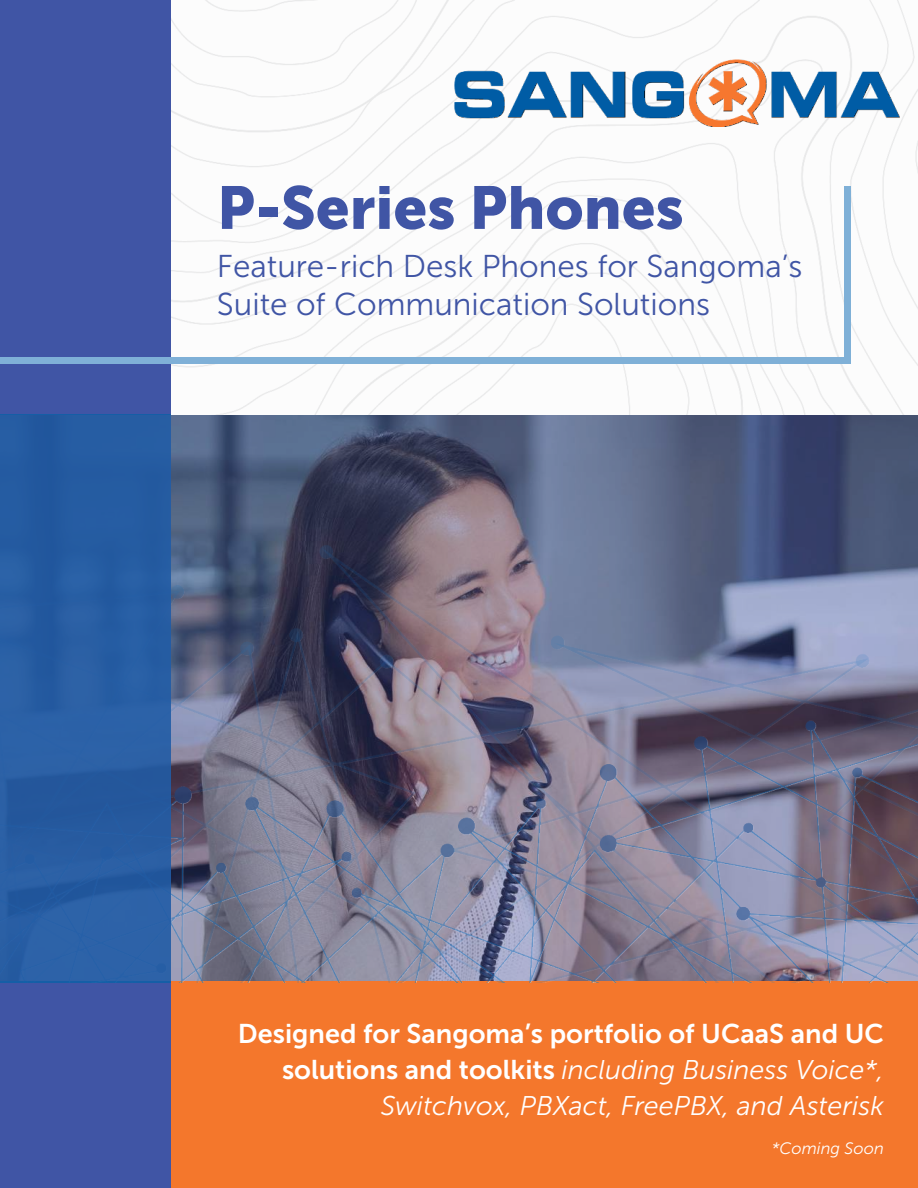
<style>
.page{position:relative;width:918px;height:1188px;background:#fff}
.page>*{position:absolute;margin:0;border:0;box-sizing:border-box;transform-origin:0 0}
.t1{font:60px "Museo Sans 900";color:#4055a5}
.t2{font:31.5px/37.8px "Museo Sans 300";color:#4055a5}
.t3{font:italic 27px/36px "Museo Sans 300";color:#fff;text-align:right}
.t4{font:27px "Museo Sans 700";color:#fff}
.t5{font:italic 16.5px "Museo Sans 300";color:#fff}
.s1{font-family:"Museo Sans 700";font-style:normal}
</style>
<div class="page">
<div style="left:169px;top:981px;width:749px;height:207px;background:#f4772c"></div>
<img style="left:454px;top:59px;width:446px;height:68px">
<div style="left:0;top:0;width:170px;height:1188px;background:#4055a5"></div>
<svg style="left:0;top:415px;width:918px;height:566px;background:#606c8d"></svg>
<div style="left:844px;top:186px;width:7px;height:178px;background:#7fb0d7"></div>
<div style="left:0;top:357px;width:846px;height:7px;background:#7fb0d7"></div>
<h1 class="t1" style="left:217px;top:185px;width:468px">P-Series Phones</h1>
<p class="t2" style="left:217px;top:250px;width:587px">Feature-rich Desk Phones for Sangoma’s<br>Suite of Communication Solutions</p>
<p class="t4" style="left:238px;top:1023px;width:647px">Designed for Sangoma’s portfolio of UCaaS and UC</p>
<p class="t3" style="left:282px;top:1054px;width:603px"><span class="s1">solutions and toolkits</span> including Business Voice*,<br>Switchvox, PBXact, FreePBX, and Asterisk</p>
<p class="t5" style="left:772px;top:1142px;width:114px">*Coming Soon</p>
</div>
